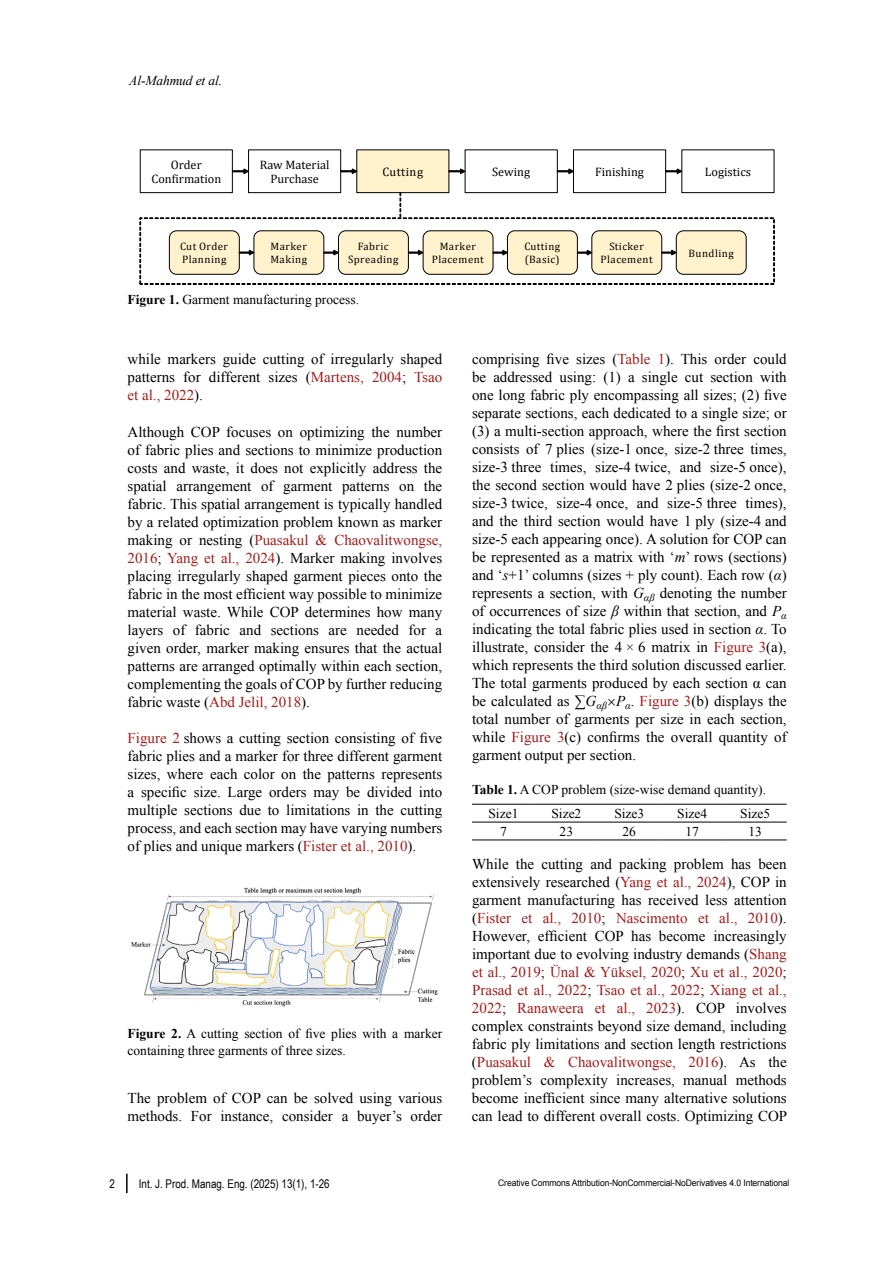
<style>
.page{position:relative;width:893px;height:1263px;background:#fff}
.page>*{position:absolute;margin:0;border:0;box-sizing:border-box;transform-origin:0 0}
.t1{font:15px/18px "Times New Roman";color:#000;text-align:justify}
.t2{font:13.5px/16.2px "Times New Roman";color:#000}
.t3{font:italic 13.5px "Times New Roman";letter-spacing:-.01em;color:#000}
.t4{font:12.3px/14.7px "Cambria";color:#000;text-align:center}
.t5{font:12.3px "Cambria";letter-spacing:.035em;color:#000}
.t6{font:12px "Arial Narrow";color:#000}
.t7{font:10.8px/12.9px "Cambria";letter-spacing:.04em;color:#000}
.t8{font:9px "Arial";letter-spacing:-.01em;color:#000;scale:.95 1}
.s1{font-weight:700}
.s2{color:#a31d1b}
.s3{font-style:italic}
.s4{font-family:"Helvetica Neue LTW1 G";font-weight:300;font-stretch:condensed}
</style>
<div class="page">
<hr style="left:472px;top:839px;width:63px;height:1px;background:#000">
<hr style="left:535px;top:839px;width:63px;height:1px;background:#000">
<hr style="left:598px;top:839px;width:63px;height:1px;background:#000">
<hr style="left:661px;top:839px;width:63px;height:1px;background:#000">
<hr style="left:724px;top:839px;width:63px;height:1px;background:#000">
<hr style="left:472px;top:804px;width:63px;height:1px;background:#000">
<hr style="left:535px;top:804px;width:63px;height:1px;background:#000">
<hr style="left:598px;top:804px;width:63px;height:1px;background:#000">
<hr style="left:661px;top:804px;width:63px;height:1px;background:#000">
<hr style="left:724px;top:804px;width:63px;height:1px;background:#000">
<hr style="left:472px;top:822px;width:63px;height:1px;background:#000">
<hr style="left:535px;top:822px;width:63px;height:1px;background:#000">
<hr style="left:598px;top:822px;width:63px;height:1px;background:#000">
<hr style="left:661px;top:822px;width:63px;height:1px;background:#000">
<hr style="left:724px;top:822px;width:63px;height:1px;background:#000">
<img style="left:131px;top:887px;width:307px;height:120px">
<div style="left:140px;top:150px;width:93px;height:43px;border:1px solid #000"></div>
<div style="left:248px;top:150px;width:93px;height:43px;border:1px solid #000"></div>
<div style="left:465px;top:150px;width:93px;height:43px;border:1px solid #000"></div>
<div style="left:573px;top:150px;width:93px;height:43px;border:1px solid #000"></div>
<div style="left:681px;top:150px;width:93px;height:43px;border:1px solid #000"></div>
<svg style="left:232px;top:169px;width:17px;height:5px"></svg>
<div style="left:357px;top:150px;width:92px;height:43px;background:#fff2cc"></div>
<div style="left:356px;top:150px;width:93px;height:43px;border:1px solid #000"></div>
<svg style="left:341px;top:169px;width:16px;height:5px"></svg>
<svg style="left:449px;top:169px;width:16px;height:5px"></svg>
<svg style="left:557px;top:169px;width:17px;height:5px"></svg>
<svg style="left:666px;top:169px;width:16px;height:5px"></svg>
<svg style="left:140px;top:193px;width:634px;height:91px"></svg>
<svg style="left:126px;top:1174px;width:2px;height:19px"></svg>
<p class="t3" style="left:129px;top:71px;width:94px">Al-Mahmud et al.</p>
<p class="t4" style="left:151px;top:157px;width:71px">Order<br>Confirmation</p>
<p class="t4" style="left:260px;top:157px;width:71px">Raw Material<br>Purchase</p>
<p class="t5" style="left:382px;top:164px;width:42px">Cutting</p>
<p class="t4" style="left:492px;top:164px;width:39px">Sewing</p>
<p class="t4" style="left:595px;top:164px;width:50px">Finishing</p>
<p class="t4" style="left:705px;top:164px;width:48px">Logistics</p>
<p class="t7" style="left:180px;top:240px;width:49px">Cut Order<br>Planning</p>
<p class="t7" style="left:348px;top:240px;width:52px;text-align:center">Fabric<br>Spreading</p>
<p class="t7" style="left:432px;top:240px;width:54px;text-align:center">Marker<br>Placement</p>
<p class="t7" style="left:524px;top:240px;width:37px">Cutting (Basic)</p>
<p class="t7" style="left:270px;top:240px;width:38px">Marker<br>Making</p>
<p class="t7" style="left:601px;top:240px;width:54px;text-align:center">Sticker<br>Placement</p>
<p class="t7" style="left:688px;top:246px;width:47px">Bundling</p>
<p class="t2" style="left:128px;top:291px;width:233px"><span class="s1">Figure 1.</span> Garment manufacturing process.</p>
<p class="t1" style="left:128px;top:350px;width:316px">while markers guide cutting of irregularly shaped patterns for different sizes (<span class="s2">Martens, 2004</span>; <span class="s2">Tsao et al., 2022</span>).</p>
<p class="t1" style="left:128px;top:423px;width:316px">Although COP focuses on optimizing the number of fabric plies and sections to minimize production costs and waste, it does not explicitly address the spatial arrangement of garment patterns on the fabric. This spatial arrangement is typically handled by a related optimization problem known as marker making or nesting (<span class="s2">Puasakul &amp; Chaovalitwongse, 2016</span>; <span class="s2">Yang et al., 2024</span>). Marker making involves placing irregularly shaped garment pieces onto the fabric in the most efficient way possible to minimize material waste. While COP determines how many layers of fabric and sections are needed for a given order, marker making ensures that the actual patterns are arranged optimally within each section, complementing the goals of COP by further reducing fabric waste (<span class="s2">Abd Jelil, 2018</span>).</p>
<p class="t1" style="left:128px;top:729px;width:316px"><span class="s2">Figure 2</span> shows a cutting section consisting of five fabric plies and a marker for three different garment sizes, where each color on the patterns represents a specific size. Large orders may be divided into multiple sections due to limitations in the cutting process, and each section may have varying numbers of plies and unique markers (<span class="s2">Fister et al., 2010</span>).</p>
<p class="t2" style="left:128px;top:1026px;width:316px"><span class="s1">Figure 2.</span> A cutting section of five plies with a marker containing three garments of three sizes.</p>
<p class="t1" style="left:128px;top:1089px;width:316px">The problem of COP can be solved using various methods. For instance, consider a buyer’s order</p>
<p class="t1" style="left:472px;top:350px;width:316px">comprising five sizes (<span class="s2">Table 1</span>). This order could be addressed using: (1) a single cut section with one long fabric ply encompassing all sizes; (2) five separate sections, each dedicated to a single size; or (3) a multi-section approach, where the first section consists of 7 plies (size-1 once, size-2 three times, size-3 three times, size-4 twice, and size-5 once), the second section would have 2 plies (size-2 once, size-3 twice, size-4 once, and size-5 three times), and the third section would have 1 ply (size-4 and size-5 each appearing once). A solution for COP can be represented as a matrix with ‘<span class="s3">m</span>’ rows (sections) and ‘<span class="s3">s</span>+1’ columns (sizes + ply count). Each row (<span class="s3">α</span>) represents a section, with <span class="s3">G</span><sub>αβ</sub> denoting the number of occurrences of size <span class="s3">β</span> within that section, and <span class="s3">P</span><sub>α </sub>indicating the total fabric plies used in section <span class="s3">α</span>. To illustrate, consider the 4 × 6 matrix in <span class="s2">Figure 3</span>(a), which represents the third solution discussed earlier.<br>The total garments produced by each section α can be calculated as ∑<span class="s3">G</span><sub>αβ</sub><span class="s4">×</span><span class="s3">P</span><sub>α</sub>. <span class="s2">Figure 3</span>(b) displays the total number of garments per size in each section, while <span class="s2">Figure 3</span>(c) confirms the overall quantity of garment output per section.</p>
<p class="t2" style="left:488px;top:777px;width:279px;line-height:24.3px;text-indent:-16px"><span class="s1">Table 1.</span> A COP problem (size-wise demand quantity).<br>Size1</p>
<p class="t2" style="left:551px;top:805px;width:31px">Size2</p>
<p class="t2" style="left:614px;top:805px;width:31px">Size3</p>
<p class="t2" style="left:677px;top:805px;width:31px">Size4</p>
<p class="t2" style="left:740px;top:805px;width:31px">Size5</p>
<p class="t2" style="left:500px;top:823px;width:8px">7</p>
<p class="t2" style="left:560px;top:823px;width:15px">23</p>
<p class="t2" style="left:623px;top:823px;width:15px">26</p>
<p class="t2" style="left:685px;top:823px;width:15px">17</p>
<p class="t2" style="left:748px;top:823px;width:15px">13</p>
<p class="t1" style="left:472px;top:855px;width:317px">While the cutting and packing problem has been extensively researched (<span class="s2">Yang et al., 2024</span>), COP in garment manufacturing has received less attention (<span class="s2">Fister et al., 2010</span>; <span class="s2">Nascimento et al., 2010</span>).<br>However, efficient COP has become increasingly important due to evolving industry demands (<span class="s2">Shang et al., 2019</span>; <span class="s2">Ünal &amp; Yüksel, 2020</span>; <span class="s2">Xu et al., 2020</span>; <span class="s2">Prasad et al., 2022</span>; <span class="s2">Tsao et al., 2022</span>; <span class="s2">Xiang et al., 2022</span>; <span class="s2">Ranaweera et al., 2023</span>). COP involves complex constraints beyond size demand, including fabric ply limitations and section length restrictions (<span class="s2">Puasakul &amp; Chaovalitwongse, 2016</span>). As the problem’s complexity increases, manual methods become inefficient since many alternative solutions can lead to different overall costs. Optimizing COP</p>
<p class="t6" style="left:109px;top:1175px;width:7px">2</p>
<p class="t6" style="left:139px;top:1175px;width:192px">Int. J. Prod. Manag. Eng. (2025) 13(1), 1-26</p>
<p class="t8" style="left:498px;top:1177px;width:308px">Creative Commons Attribution-NonCommercial-NoDerivatives 4.0 International</p>
</div>
